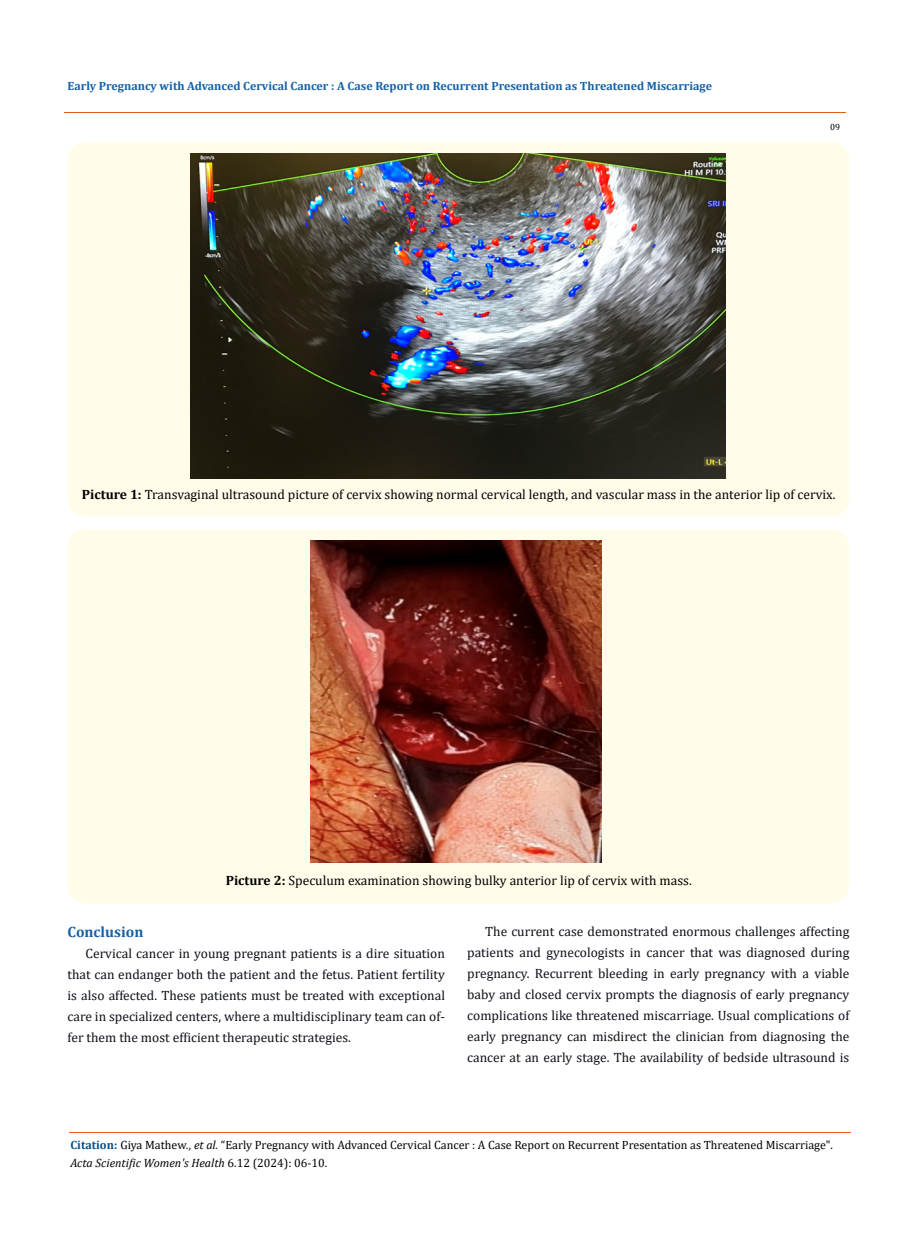
<style>
.page{position:relative;width:917px;height:1260px;background:#fff}
.page>*{position:absolute;margin:0;border:0;box-sizing:border-box;transform-origin:0 0}
.t1{font:700 15px "Cambria";color:#1560a6}
.t2{font:13.5px/21px "Cambria";color:#0e101a;text-align:justify}
.t3{font:13.5px "Cambria";color:#000}
.t4{font:12px/18px "Cambria";color:#000}
.t5{font:700 12px "Cambria";color:#1560a6}
.t6{font:9px "Cambria";color:#000}
.s1{font-weight:700}
.s2{font-weight:700;color:#035089}
.s3{font-style:italic}
</style>
<div class="page">
<hr style="left:64px;top:112px;width:782px;height:1px;background:#e05d1a">
<div style="left:67px;top:142px;width:782px;height:375px;background:#fffde9;border-radius:18px"></div>
<img style="left:191px;top:153px;width:534px;height:326px">
<div style="left:67px;top:529px;width:782px;height:375px;background:#fffde9;border-radius:18px"></div>
<img style="left:310px;top:540px;width:291px;height:323px">
<hr style="left:69px;top:1132px;width:781px;height:1px;background:#e05d1a">
<p class="t5" style="left:67px;top:78px;width:646px">Early Pregnancy with Advanced Cervical Cancer : A Case Report on Recurrent Presentation as Threatened Miscarriage</p>
<p class="t6" style="left:830px;top:122px;width:11px">09</p>
<p class="t3" style="left:82px;top:487px;width:755px"><span class="s1">Picture 1:</span> Transvaginal ultrasound picture of cervix showing normal cervical length, and vascular mass in the anterior lip of cervix.</p>
<p class="t3" style="left:226px;top:872px;width:467px"><span class="s1">Picture 2:</span> Speculum examination showing bulky anterior lip of cervix with mass.</p>
<p class="t2" style="left:467px;top:921px;width:384px;text-indent:18px">The current case demonstrated enormous challenges affecting patients and gynecologists in cancer that was diagnosed during pregnancy. Recurrent bleeding in early pregnancy with a viable baby and closed cervix prompts the diagnosis of early pregnancy complications like threatened miscarriage. Usual complications of early pregnancy can misdirect the clinician from diagnosing the cancer at an early stage. The availability of bedside ultrasound is</p>
<p class="t1" style="left:67px;top:921px;width:77px">Conclusion</p>
<p class="t2" style="left:67px;top:943px;width:379px;text-indent:18px">Cervical cancer in young pregnant patients is a dire situation that can endanger both the patient and the fetus. Patient fertility is also affected. These patients must be treated with exceptional care in specialized centers, where a multidisciplinary team can of&shy;fer them the most efficient therapeutic strategies.</p>
<p class="t4" style="left:70px;top:1136px;width:764px"><span class="s2">Citation:</span> Giya Mathew<span class="s3">., et al.</span> “Early Pregnancy with Advanced Cervical Cancer : A Case Report on Recurrent Presentation as Threatened Miscarriage".<br><span class="s3">Acta Scientific Women's Health</span> 6.12 (2024): 06-10.</p>
</div>
